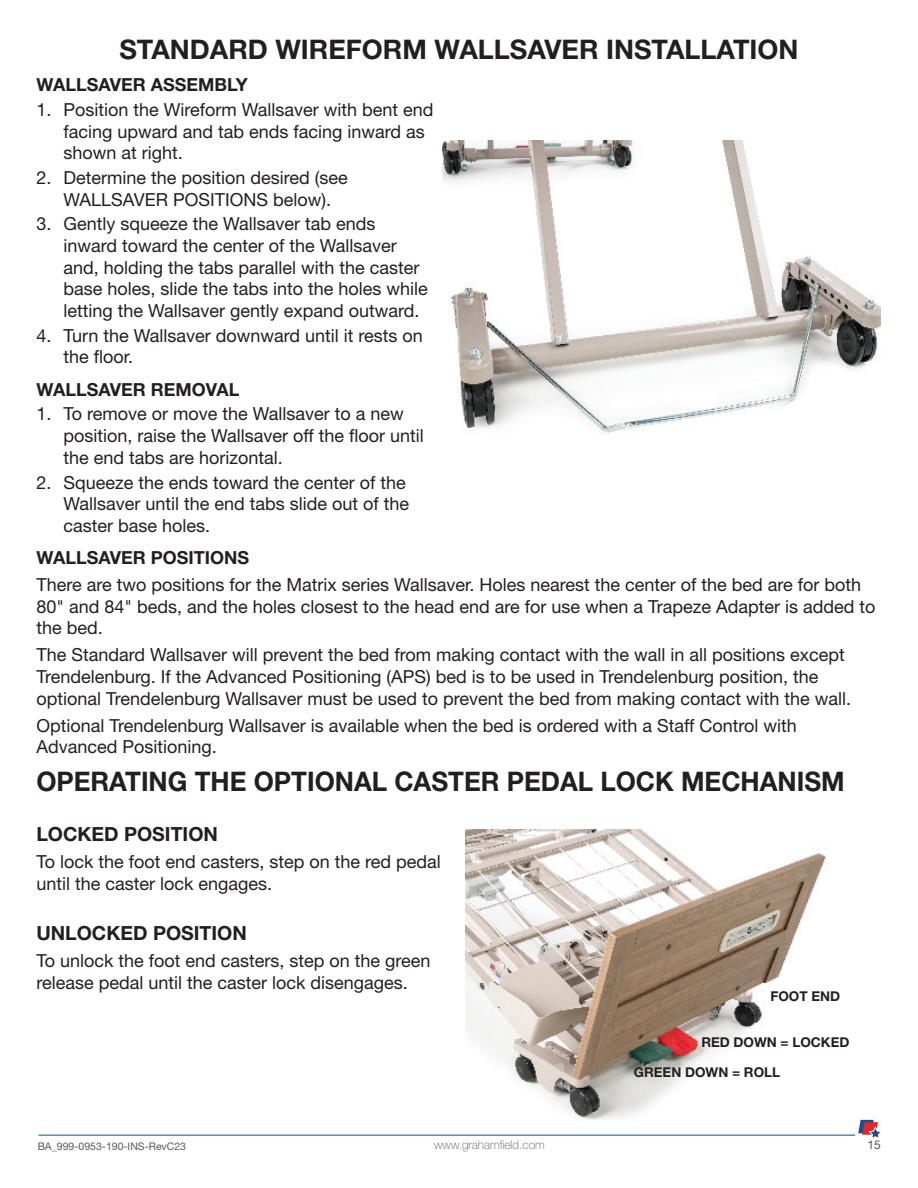
<style>
.page{position:relative;width:918px;height:1188px;background:#fff}
.page>*{position:absolute;margin:0;border:0;box-sizing:border-box;transform-origin:0 0}
.t1{font:700 27px "Helvetica Neue LT Std";color:#231f20;scale:.96 1}
.t2{font:700 27px "Helvetica Neue LT Std";color:#231f20}
.t3{font:700 19.5px "Helvetica Neue LT Std";color:#231f20}
.t4{font:18px/21.6px "Helvetica Neue LT Std";color:#231f20}
.t5{font:700 18px "Helvetica Neue LT Std";color:#231f20}
.t6{font:700 13.5px "Helvetica Neue LT Std";color:#231f20}
.t7{font:100 12px "Helvetica Neue LT Std";color:#57585a}
.t8{font:12px "Helvetica Neue LT Std";color:#57585a}
.t9{font:10.5px "Helvetica Neue LT Std";color:#57585a}
</style>
<div class="page">
<img style="left:443px;top:140px;width:437px;height:293px">
<img style="left:466px;top:829px;width:360px;height:291px">
<hr style="left:38px;top:1135px;width:817px;height:1px;background:#005090">
<svg style="left:858px;top:1120px;width:22px;height:18px"></svg>
<h1 class="t2" style="left:119px;top:32px;width:681px">STANDARD WIREFORM WALLSAVER INSTALLATION</h1>
<p class="t5" style="left:36px;top:74px;width:213px">WALLSAVER ASSEMBLY</p>
<p class="t4" style="left:63px;top:98px;width:372px;text-indent:-27px">1. Position the Wireform Wallsaver with bent end facing upward and tab ends facing inward as shown at right.</p>
<p class="t4" style="left:36px;top:167px;width:313px;text-align:center">2. Determine the position desired (see<br>WALLSAVER POSITIONS below).</p>
<p class="t4" style="left:63px;top:213px;width:366px;text-indent:-27px">3. Gently squeeze the Wallsaver tab ends inward toward the center of the Wallsaver and, holding the tabs parallel with the caster base holes, slide the tabs into the holes while letting the Wallsaver gently expand outward.</p>
<p class="t4" style="left:63px;top:324px;width:361px;text-indent:-27px">4. Turn the Wallsaver downward until it rests on the floor.</p>
<p class="t5" style="left:36px;top:378px;width:205px">WALLSAVER REMOVAL</p>
<p class="t4" style="left:63px;top:403px;width:362px;text-indent:-27px">1. To remove or move the Wallsaver to a new position, raise the Wallsaver off the floor until the end tabs are horizontal.</p>
<p class="t4" style="left:63px;top:471px;width:347px;text-indent:-27px">2. Squeeze the ends toward the center of the<br>Wallsaver until the end tabs slide out of the caster base holes.</p>
<p class="t5" style="left:36px;top:547px;width:214px">WALLSAVER POSITIONS</p>
<p class="t4" style="left:36px;top:574px;width:841px">There are two positions for the Matrix series Wallsaver. Holes nearest the center of the bed are for both<br>80" and 84" beds, and the holes closest to the head end are for use when a Trapeze Adapter is added to the bed.</p>
<p class="t4" style="left:36px;top:644px;width:816px">The Standard Wallsaver will prevent the bed from making contact with the wall in all positions except<br>Trendelenburg. If the Advanced Positioning (APS) bed is to be used in Trendelenburg position, the optional Trendelenburg Wallsaver must be used to prevent the bed from making contact with the wall.</p>
<p class="t4" style="left:36px;top:714px;width:762px">Optional Trendelenburg Wallsaver is available when the bed is ordered with a Staff Control with<br>Advanced Positioning.</p>
<h1 class="t1" style="left:36px;top:765px;width:844px">OPERATING THE OPTIONAL CASTER PEDAL LOCK MECHANISM</h1>
<p class="t3" style="left:36px;top:822px;width:183px">LOCKED POSITION</p>
<p class="t4" style="left:36px;top:851px;width:406px">To lock the foot end casters, step on the red pedal until the caster lock engages.</p>
<p class="t3" style="left:36px;top:921px;width:212px">UNLOCKED POSITION</p>
<p class="t4" style="left:36px;top:950px;width:396px">To unlock the foot end casters, step on the green release pedal until the caster lock disengages.</p>
<p class="t6" style="left:770px;top:988px;width:71px">FOOT END</p>
<p class="t6" style="left:701px;top:1034px;width:150px">RED DOWN = LOCKED</p>
<p class="t6" style="left:634px;top:1064px;width:148px">GREEN DOWN = ROLL</p>
<p class="t9" style="left:38px;top:1140px;width:150px">BA_999-0953-190-INS-RevC23</p>
<p class="t7" style="left:434px;top:1138px;width:112px">www.grahamfield.com</p>
<p class="t8" style="left:867px;top:1138px;width:15px">15</p>
</div>
